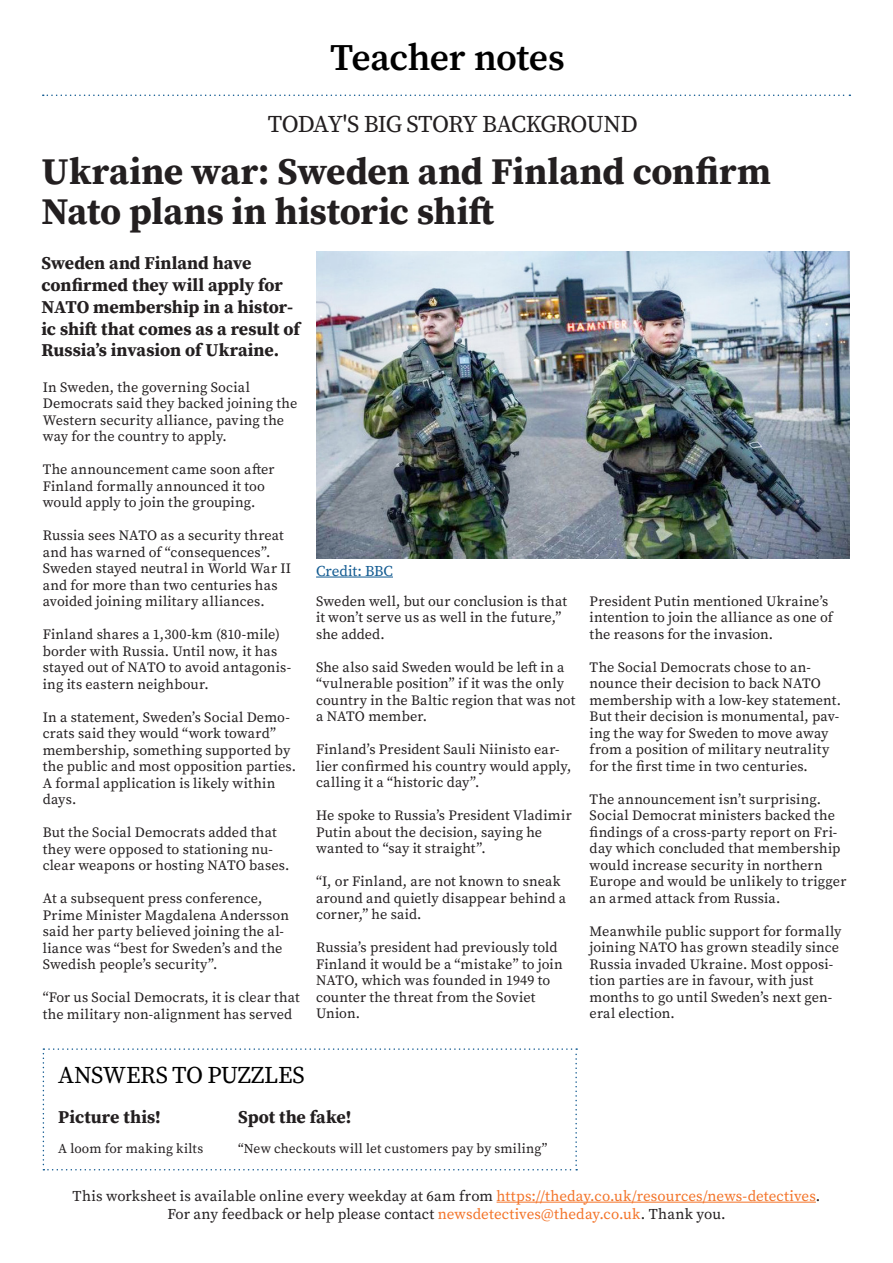
<style>
.page{position:relative;width:893px;height:1263px;background:#fff}
.page>*{position:absolute;margin:0;border:0;box-sizing:border-box;transform-origin:0 0}
.t1{font:37.5px/40.5px "Source Serif Variable";color:#231f20}
.t2{font:600 37.5px "Source Serif Pro";letter-spacing:-.01em;color:#000}
.t3{font:24px "Source Serif Pro";letter-spacing:-.045em;color:#231f20}
.t4{font:24px "Source Serif Pro";letter-spacing:-.01em;color:#000}
.t5{font:18px/21.8px "Source Serif Variable";letter-spacing:-.005em;color:#231f20}
.t6{font:15px "Source Serif Pro";letter-spacing:.005em;color:#231f20}
.t7{font:15px "Source Serif Pro";letter-spacing:-.005em;color:#115a91}
.t8{font:14.25px/16.5px "Source Serif Pro";letter-spacing:.01em;color:#231f20}
.t9{font:13.5px "Source Serif Pro";letter-spacing:.01em;color:#231f20}
.s1{color:#f37328}
</style>
<div class="page">
<img style="left:316px;top:251px;width:533px;height:307px">
<hr style="left:316px;top:577px;width:77px;height:1px;background:#115a91">
<svg style="left:43px;top:1048px;width:534px;height:122px"></svg>
<svg style="left:43px;top:95px;width:807px;height:1px"></svg>
<hr style="left:497px;top:1202px;width:319px;height:1px;background:#f37328">
<p class="t2" style="left:330px;top:32px;width:236px">Teacher notes</p>
<p class="t3" style="left:268px;top:107px;width:371px">TODAY'S BIG STORY BACKGROUND</p>
<p class="t1" style="left:41px;top:151px;width:731px">Ukraine war: Sweden and Finland confirm<br>Nato plans in historic shift</p>
<p class="t5" style="left:41px;top:252px;width:260px">Sweden and Finland have confirmed they will apply for<br>NATO membership in a histor&shy;ic shift that comes as a result of<br>Russia’s invasion of Ukraine.</p>
<p class="t8" style="left:43px;top:378px;width:256px">In Sweden, the governing Social Democrats said they backed joining the Western security alliance, paving the way for the country to apply.</p>
<p class="t8" style="left:43px;top:461px;width:233px">The announcement came soon after<br>Finland formally announced it too would apply to join the grouping.</p>
<p class="t8" style="left:43px;top:527px;width:243px">Russia sees NATO as a security threat and has warned of “consequences”.</p>
<p class="t8" style="left:43px;top:560px;width:250px">Sweden stayed neutral in World War II and for more than two centuries has avoided joining military alliances.</p>
<p class="t8" style="left:43px;top:626px;width:250px">Finland shares a 1,300-km (810-mile) border with Russia. Until now, it has stayed out of NATO to avoid antagonis&shy;ing its eastern neighbour.</p>
<p class="t8" style="left:43px;top:708px;width:255px">In a statement, Sweden’s Social Demo&shy;crats said they would “work toward” membership, something supported by the public and most opposition parties.<br>A formal application is likely within days.</p>
<p class="t8" style="left:43px;top:824px;width:248px">But the Social Democrats added that they were opposed to stationing nu&shy;clear weapons or hosting NATO bases.</p>
<p class="t8" style="left:43px;top:890px;width:248px">At a subsequent press conference, Prime Minister Magdalena Andersson said her party believed joining the al&shy;liance was “best for Sweden’s and the Swedish people’s security”.</p>
<p class="t8" style="left:43px;top:989px;width:259px">“For us Social Democrats, it is clear that the military non-alignment has served</p>
<p class="t7" style="left:316px;top:561px;width:78px">Credit: BBC</p>
<p class="t8" style="left:316px;top:593px;width:252px">Sweden well, but our conclusion is that it won’t serve us as well in the future,” she added.</p>
<p class="t8" style="left:316px;top:659px;width:261px">She also said Sweden would be left in a “vulnerable position” if it was the only country in the Baltic region that was not a NATO member.</p>
<p class="t8" style="left:316px;top:741px;width:257px">Finland’s President Sauli Niinisto ear&shy;lier confirmed his country would apply, calling it a “historic day”.</p>
<p class="t8" style="left:316px;top:807px;width:257px">He spoke to Russia’s President Vladimir<br>Putin about the decision, saying he wanted to “say it straight”.</p>
<p class="t8" style="left:316px;top:873px;width:251px">“I, or Finland, are not known to sneak around and quietly disappear behind a corner,” he said.</p>
<p class="t8" style="left:316px;top:939px;width:248px">Russia’s president had previously told<br>Finland it would be a “mistake” to join<br>NATO, which was founded in 1949 to counter the threat from the Soviet<br>Union.</p>
<p class="t8" style="left:590px;top:593px;width:245px">President Putin mentioned Ukraine’s intention to join the alliance as one of the reasons for the invasion.</p>
<p class="t8" style="left:590px;top:659px;width:253px">The Social Democrats chose to an&shy;nounce their decision to back NATO membership with a low-key statement.<br>But their decision is monumental, pav&shy;ing the way for Sweden to move away from a position of military neutrality for the first time in two centuries.</p>
<p class="t8" style="left:590px;top:791px;width:258px">The announcement isn’t surprising.<br>Social Democrat ministers backed the findings of a cross-party report on Fri&shy;day which concluded that membership would increase security in northern Europe and would be unlikely to trigger an armed attack from Russia.</p>
<p class="t8" style="left:590px;top:923px;width:253px">Meanwhile public support for formally joining NATO has grown steadily since Russia invaded Ukraine. Most opposi&shy;tion parties are in favour, with just months to go until Sweden’s next gen&shy;eral election.</p>
<p class="t4" style="left:58px;top:1059px;width:248px">ANSWERS TO PUZZLES</p>
<p class="t5" style="left:58px;top:1106px;width:104px">Picture this!</p>
<p class="t9" style="left:58px;top:1139px;width:146px">A loom for making kilts</p>
<p class="t5" style="left:238px;top:1106px;width:115px">Spot the fake!</p>
<p class="t9" style="left:238px;top:1139px;width:311px">“New checkouts will let customers pay by smiling”</p>
<p class="t6" style="left:73px;top:1186px;width:749px">This worksheet is available online every weekday at 6am from <span class="s1">https://theday.co.uk/resources/news-detectives</span>.</p>
<p class="t6" style="left:167px;top:1204px;width:560px">For any feedback or help please contact <span class="s1">newsdetectives@theday.co.uk</span>. Thank you.</p>
</div>
